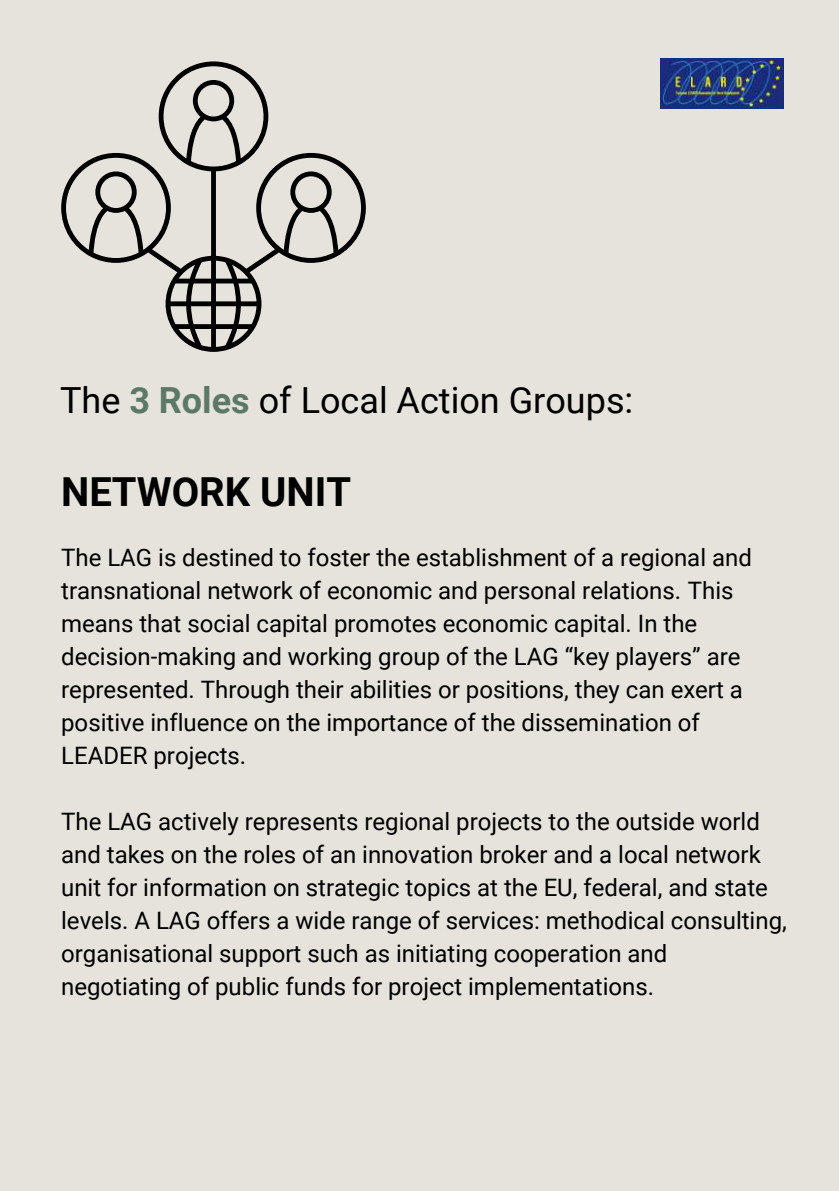
<style>
.page{position:relative;width:839px;height:1191px;background:#fff}
.page>*{position:absolute;margin:0;border:0;box-sizing:border-box;transform-origin:0 0}
.t1{font:700 40px "Roboto";color:#000}
.t2{font:36px "Roboto";color:#000}
.t3{font:24px/33px "Roboto";color:#000}
.s1{font-weight:700;color:#5c7968}
</style>
<div class="page">
<div style="left:0;top:0;width:838px;height:1191px;background:#e6e3dc"></div>
<svg style="left:61px;top:61px;width:305px;height:291px"></svg>
<img style="left:661px;top:59px;width:123px;height:49px">
<h2 class="t2" style="left:60px;top:379px;width:574px">The <span class="s1">3 Roles</span> of Local Action Groups:</h2>
<h1 class="t1" style="left:61px;top:469px;width:291px">NETWORK UNIT</h1>
<p class="t3" style="left:61px;top:542px;width:692px">The LAG is destined to foster the establishment of a regional and transnational network of economic and personal relations. This means that social capital promotes economic capital. In the decision-making and working group of the LAG “key players” are represented. Through their abilities or positions, they can exert a positive influence on the importance of the dissemination of LEADER projects.</p>
<p class="t3" style="left:61px;top:806px;width:727px">The LAG actively represents regional projects to the outside world and takes on the roles of an innovation broker and a local network unit for information on strategic topics at the EU, federal, and state levels. A LAG offers a wide range of services: methodical consulting, organisational support such as initiating cooperation and negotiating of public funds for project implementations.</p>
</div>
